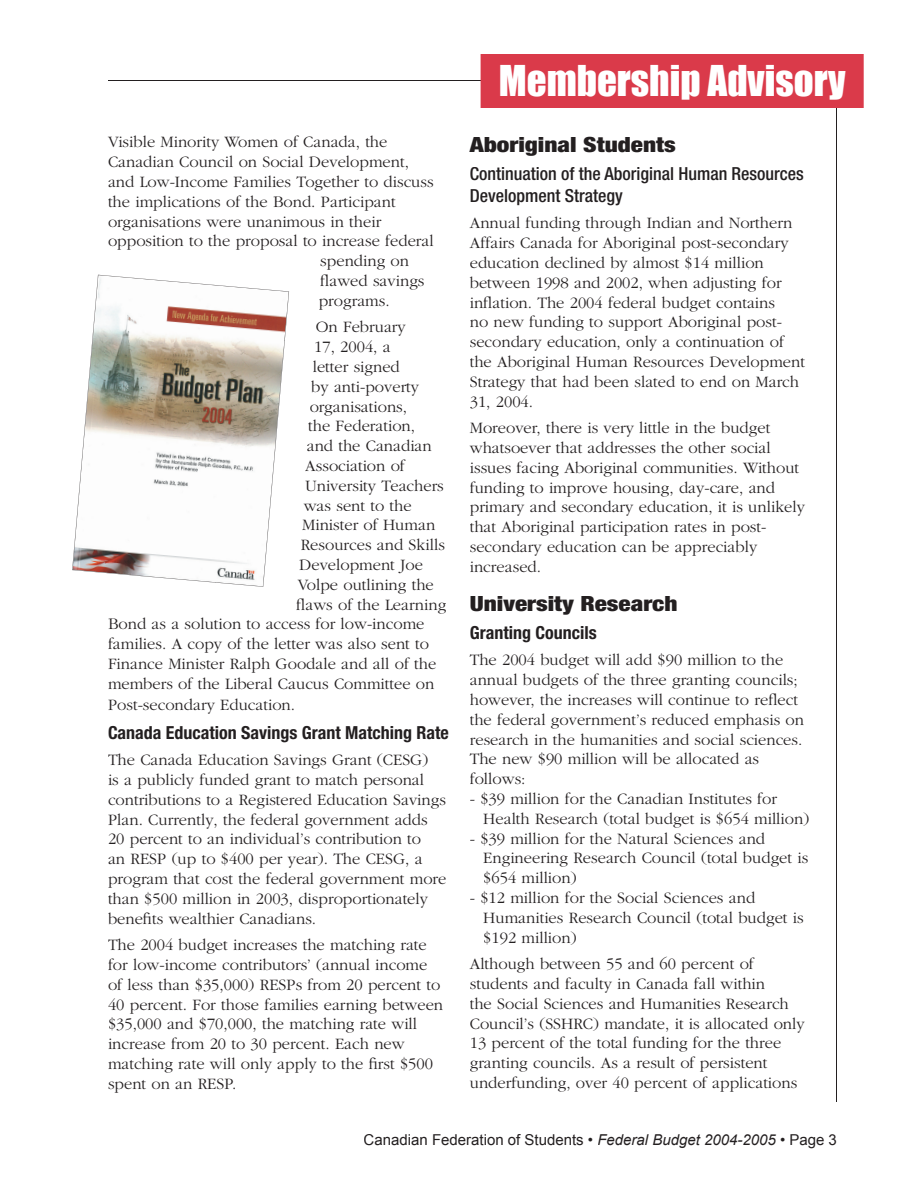
<style>
.page{position:relative;width:918px;height:1188px;background:#fff}
.page>*{position:absolute;margin:0;border:0;box-sizing:border-box;transform-origin:0 0}
.t1{font:39px "Impact";color:#fff}
.t2{font:900 condensed 21px "Helvetica Neue";color:#231f20;scale:1.2 1}
.t3{font:500 condensed 18px/21.6px "Helvetica Neue";color:#231f20}
.t4{font:700 condensed 18px "Helvetica Neue";color:#231f20}
.t5{font:300 16.5px/19.8px "Garamond";color:#231f20}
.t6{font:15px "Arial";color:#231f20}
.s1{font-style:italic}
</style>
<div class="page">
<hr style="left:108px;top:80px;width:378px;height:1px;background:#231f20">
<hr style="left:836px;top:103px;width:1px;height:999px;background:#231f20">
<div style="left:481px;top:54px;width:383px;height:54px;background:#da3a4a"></div>
<svg style="left:93px;top:321px;width:122px;height:254px"></svg>
<img style="left:94px;top:275px;width:195px;height:66px">
<img style="left:72px;top:324px;width:70px;height:250px">
<img style="left:215px;top:336px;width:70px;height:251px">
<img style="left:120px;top:525px;width:100px;height:58px">
<p class="t5" style="left:108px;top:132px;width:281px">Visible Minority Women of Canada, the</p>
<p class="t5" style="left:108px;top:152px;width:302px">Canadian Council on Social Development,</p>
<p class="t5" style="left:108px;top:172px;width:327px">and Low-Income Families Together to discuss</p>
<p class="t5" style="left:108px;top:192px;width:289px">the implications of the Bond. Participant</p>
<p class="t5" style="left:108px;top:212px;width:275px">organisations were unanimous in their</p>
<p class="t5" style="left:108px;top:231px;width:327px">opposition to the proposal to increase federal</p>
<p class="t5" style="left:320px;top:251px;width:90px">spending on</p>
<p class="t5" style="left:320px;top:271px;width:106px">flawed savings</p>
<p class="t5" style="left:319px;top:291px;width:72px">programs.</p>
<p class="t5" style="left:316px;top:317px;width:92px">On February</p>
<p class="t5" style="left:314px;top:337px;width:78px">17, 2004, a</p>
<p class="t5" style="left:313px;top:357px;width:89px">letter signed</p>
<p class="t5" style="left:311px;top:377px;width:109px">by anti-poverty</p>
<p class="t5" style="left:310px;top:397px;width:99px">organisations,</p>
<p class="t5" style="left:308px;top:416px;width:108px">the Federation,</p>
<p class="t5" style="left:307px;top:436px;width:127px">and the Canadian</p>
<p class="t5" style="left:305px;top:456px;width:101px">Association of</p>
<p class="t5" style="left:305px;top:476px;width:140px">University Teachers</p>
<p class="t5" style="left:304px;top:496px;width:109px">was sent to the</p>
<p class="t5" style="left:302px;top:515px;width:134px">Minister of Human</p>
<p class="t5" style="left:301px;top:535px;width:146px">Resources and Skills</p>
<p class="t5" style="left:299px;top:555px;width:125px">Development Joe</p>
<p class="t5" style="left:298px;top:575px;width:138px">Volpe outlining the</p>
<p class="t5" style="left:296px;top:595px;width:152px">flaws of the Learning</p>
<p class="t5" style="left:108px;top:614px;width:318px">Bond as a solution to access for low-income</p>
<p class="t5" style="left:108px;top:634px;width:323px">families. A copy of the letter was also sent to</p>
<p class="t5" style="left:108px;top:654px;width:330px">Finance Minister Ralph Goodale and all of the</p>
<p class="t5" style="left:108px;top:674px;width:328px">members of the Liberal Caucus Committee on</p>
<p class="t5" style="left:108px;top:695px;width:189px">Post-secondary Education.</p>
<p class="t4" style="left:108px;top:721px;width:342px">Canada Education Savings Grant Matching Rate</p>
<p class="t5" style="left:108px;top:750px;width:340px">The Canada Education Savings Grant (CESG)<br>is a publicly funded grant to match personal contributions to a Registered Education Savings Plan. Currently, the federal government adds 20 percent to an individual’s contribution to<br>an RESP (up to $400 per year). The CESG, a program that cost the federal government more than $500 million in 2003, disproportionately benefits wealthier Canadians.</p>
<p class="t5" style="left:108px;top:935px;width:337px">The 2004 budget increases the matching rate for low-income contributors’ (annual income of less than $35,000) RESPs from 20 percent to 40 percent. For those families earning between $35,000 and $70,000, the matching rate will increase from 20 to 30 percent. Each new matching rate will only apply to the first $500 spent on an RESP.</p>
<h1 class="t1" style="left:499px;top:57px;width:348px">Membership Advisory</h1>
<p class="t2" style="left:470px;top:132px;width:173px">Aboriginal Students</p>
<p class="t3" style="left:470px;top:163px;width:336px">Continuation of the Aboriginal Human Resources<br>Development Strategy</p>
<p class="t5" style="left:470px;top:214px;width:337px">Annual funding through Indian and Northern Affairs Canada for Aboriginal post-secondary education declined by almost $14 million between 1998 and 2002, when adjusting for inflation. The 2004 federal budget contains<br>no new funding to support Aboriginal post&shy;secondary education, only a continuation of the Aboriginal Human Resources Development Strategy that had been slated to end on March 31, 2004.</p>
<p class="t5" style="left:470px;top:418px;width:337px">Moreover, there is very little in the budget whatsoever that addresses the other social issues facing Aboriginal communities. Without funding to improve housing, day-care, and primary and secondary education, it is unlikely that Aboriginal participation rates in post&shy;secondary education can be appreciably increased.</p>
<p class="t2" style="left:470px;top:590px;width:175px">University Research</p>
<p class="t4" style="left:470px;top:622px;width:128px">Granting Councils</p>
<p class="t5" style="left:470px;top:650px;width:336px">The 2004 budget will add $90 million to the annual budgets of the three granting councils; however, the increases will continue to reflect the federal government’s reduced emphasis on research in the humanities and social sciences.<br>The new $90 million will be allocated as follows:</p>
<p class="t5" style="left:483px;top:789px;width:328px;text-indent:-14px">- $39 million for the Canadian Institutes for<br>Health Research (total budget is $654 million)</p>
<p class="t5" style="left:483px;top:829px;width:327px;text-indent:-14px">- $39 million for the Natural Sciences and<br>Engineering Research Council (total budget is $654 million)</p>
<p class="t5" style="left:483px;top:888px;width:322px;text-indent:-14px">- $12 million for the Social Sciences and<br>Humanities Research Council (total budget is $192 million)</p>
<p class="t5" style="left:470px;top:954px;width:336px">Although between 55 and 60 percent of students and faculty in Canada fall within<br>the Social Sciences and Humanities Research Council’s (SSHRC) mandate, it is allocated only 13 percent of the total funding for the three granting councils. As a result of persistent underfunding, over 40 percent of applications</p>
<p class="t6" style="left:364px;top:1131px;width:475px">Canadian Federation of Students • <span class="s1">Federal Budget 2004-2005 •</span> Page 3</p>
</div>
